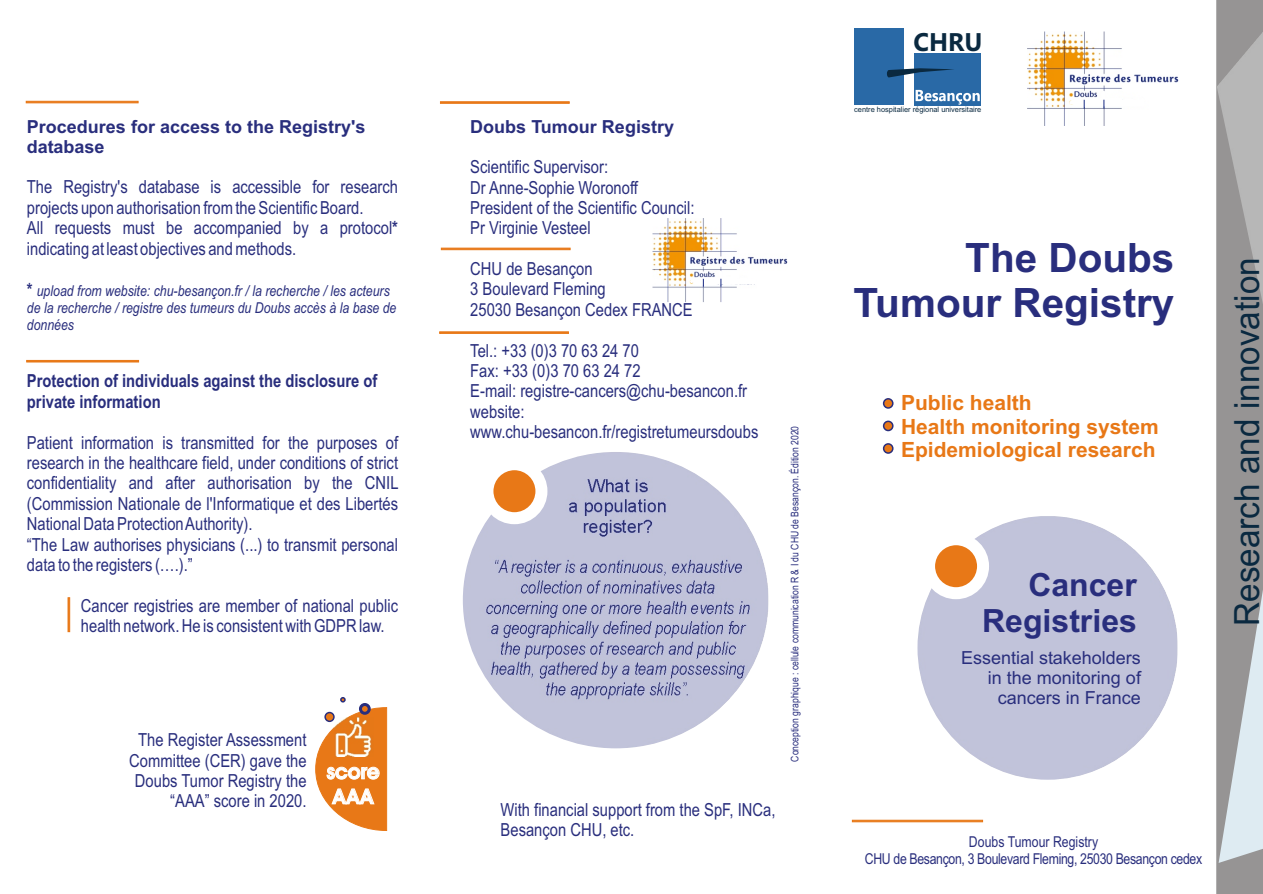
<style>
.page{position:relative;width:1263px;height:894px;background:#fff}
.page>*{position:absolute;margin:0;border:0;box-sizing:border-box;transform-origin:0 0}
.t1{font:700 40.5px/45.2px "Arial";color:#292e7d;text-align:right}
.t2{font:34.8px "Arial Narrow";color:#0a2940;scale:1.17 1}
.t3{font:700 31.95px/35.7px "Arial";color:#292e7d;text-align:right}
.t4{font:700 25.5px "Segoe UI";color:#0a2940}
.t5{font:700 21px/23.4px "Arial";color:#e87817}
.t6{font:700 21px/25px "Avant Garde Bk BT";color:#fff;text-align:center}
.t7{font:18px/20.4px "Arial Narrow";color:#292e7d}
.t8{font:700 18px/20.5px "Arial Narrow";color:#292e7d}
.t9{font:700 18px/20.1px "Arial";color:#292e7d}
.t10{font:18px/20.1px "Arial";color:#292e7d;text-align:right}
.t11{font:italic 15px/17.2px "Arial Narrow";color:#292e7d}
.t12{font:15px/17px "Arial Narrow";letter-spacing:-.025em;color:#292e7d;text-align:center}
.t13{font:10.5px "Arial Narrow";color:#292e7d}
.t14{font:7.5px "Arial Unicode MS";color:#0a2940}
.s1{font-weight:700}
.s2{font-weight:700;font-style:normal;font-size:18px}
</style>
<div class="page">
<div style="left:917px;top:516px;width:261px;height:264px;background:#c1c3da;border-radius:50%"></div>
<hr style="left:440px;top:102px;width:129px;height:1px;background:#e87817">
<div style="left:440px;top:332px;width:129px;height:2px;background:#e87817;border:1px solid #e87817"></div>
<div style="left:441px;top:248px;width:129px;height:2px;background:#e87817;border:1px solid #e87817"></div>
<div style="left:852px;top:820px;width:131px;height:2px;background:#e87817;border:1px solid #e87817"></div>
<div style="left:26px;top:101px;width:112px;height:2px;background:#e87817;border:1px solid #e87817"></div>
<hr style="left:27px;top:360px;width:112px;height:2px;background:#e87817">
<svg style="left:1217px;top:0;width:46px;height:894px;background:#a4a5a6"></svg>
<div style="left:854px;top:28px;width:49px;height:77px;background:#2969a6"></div>
<div style="left:914px;top:53px;width:67px;height:52px;background:#2969a6"></div>
<svg style="left:887px;top:68px;width:67px;height:9px"></svg>
<svg style="left:916px;top:90px;width:64px;height:15px"></svg>
<img style="left:1027px;top:32px;width:152px;height:94px">
<img style="left:463px;top:452px;width:306px;height:296px;border-radius:50%">
<svg style="left:481px;top:458px;width:66px;height:66px"></svg>
<svg style="left:923px;top:533px;width:66px;height:66px"></svg>
<img style="left:652px;top:218px;width:136px;height:84px">
<svg style="left:315px;top:697px;width:72px;height:134px"></svg>
<div style="left:883px;top:398px;width:11px;height:11px;background:#e87817;border:2px solid #292e7d;border-radius:50%"></div>
<div style="left:883px;top:421px;width:11px;height:10px;background:#e87817;border:2px solid #292e7d;border-radius:50%"></div>
<div style="left:883px;top:443px;width:11px;height:11px;background:#e87817;border:2px solid #292e7d;border-radius:50%"></div>
<div style="left:68px;top:598px;width:2px;height:34px;background:#e87817;border:1px solid #e87817"></div>
<p class="t9" style="left:27px;top:118px;width:340px">Procedures for access to the Registry's database</p>
<p class="t7" style="left:27px;top:178px;width:373px">The Registry's database is accessible for research projects upon authorisation from the Scientific Board.<br>All requests must be accompanied by a protocol<span class="s1">* </span>indicating at least objectives and methods.</p>
<p class="t11" style="left:27px;top:283px;width:371px"><span class="s2">*</span> upload from website: chu-besançon.fr / la recherche / les acteurs de la recherche / registre des tumeurs du Doubs accès à la base de données</p>
<p class="t8" style="left:27px;top:372px;width:352px">Protection of individuals against the disclosure of private information</p>
<p class="t7" style="left:27px;top:434px;width:373px;text-align:justify">Patient information is transmitted for the purposes of research in the healthcare field, under conditions of strict confidentiality and after authorisation by the CNIL (Commission Nationale de l'Informatique et des Libertés National Data Protection Authority).</p>
<p class="t7" style="left:27px;top:536px;width:373px">“The Law authorises physicians (...) to transmit personal data to the registers (….).”</p>
<p class="t7" style="left:81px;top:597px;width:319px">Cancer registries are member of national public health network. He is consistent with GDPR law.</p>
<p class="t7" style="left:129px;top:731px;width:179px;text-align:right">The Register Assessment<br>Committee (CER) gave the<br>Doubs Tumor Registry the “AAA” score in 2020.</p>
<p class="t6" style="left:327px;top:761px;width:55px">score<br>AAA</p>
<p class="t9" style="left:470px;top:118px;width:205px">Doubs Tumour Registry</p>
<p class="t7" style="left:470px;top:158px;width:226px">Scientific Supervisor:<br>Dr Anne-Sophie Woronoff<br>President of the Scientific Council:<br>Pr Virginie Vesteel</p>
<p class="t7" style="left:470px;top:260px;width:124px">CHU de Besançon</p>
<p class="t7" style="left:470px;top:301px;width:224px">25030 Besançon Cedex FRANCE</p>
<p class="t7" style="left:470px;top:342px;width:290px">Tel.: +33 (0)3 70 63 24 70<br>Fax: +33 (0)3 70 63 24 72<br>E-mail: registre-cancers@chu-besancon.fr website: www.chu-besancon.fr/registretumeursdoubs</p>
<p class="t7" style="left:470px;top:281px;width:137px">3 Boulevard Fleming</p>
<p class="t13" style="left:791px;top:762px;width:337px;rotate:-90deg">Conception graphique : cellule communication R &amp; I du CHU de Besançon. Édition 2020</p>
<p class="t7" style="left:501px;top:801px;width:276px">With financial support from the SpF, INCa,<br>Besançon CHU, etc.</p>
<h3 class="t4" style="left:914px;top:33px;width:70px">CHRU</h3>
<p class="t14" style="left:854px;top:106px;width:129px">centre hospitalier régional universitaire</p>
<h1 class="t1" style="left:854px;top:239px;width:322px">The Doubs<br>Tumour Registry</h1>
<p class="t5" style="left:901px;top:393px;width:259px">Public health<br>Health monitoring system<br>Epidemiological research</p>
<h3 class="t3" style="left:982px;top:570px;width:156px">Cancer<br>Registries</h3>
<p class="t10" style="left:961px;top:650px;width:181px">Essential stakeholders in the monitoring of cancers in France</p>
<h2 class="t2" style="left:1234px;top:626px;width:317px;rotate:-90deg">Research and innovation</h2>
<p class="t12" style="left:865px;top:834px;width:339px">Doubs Tumour Registry<br>CHU de Besançon, 3 Boulevard Fleming, 25030 Besançon cedex</p>
</div>
